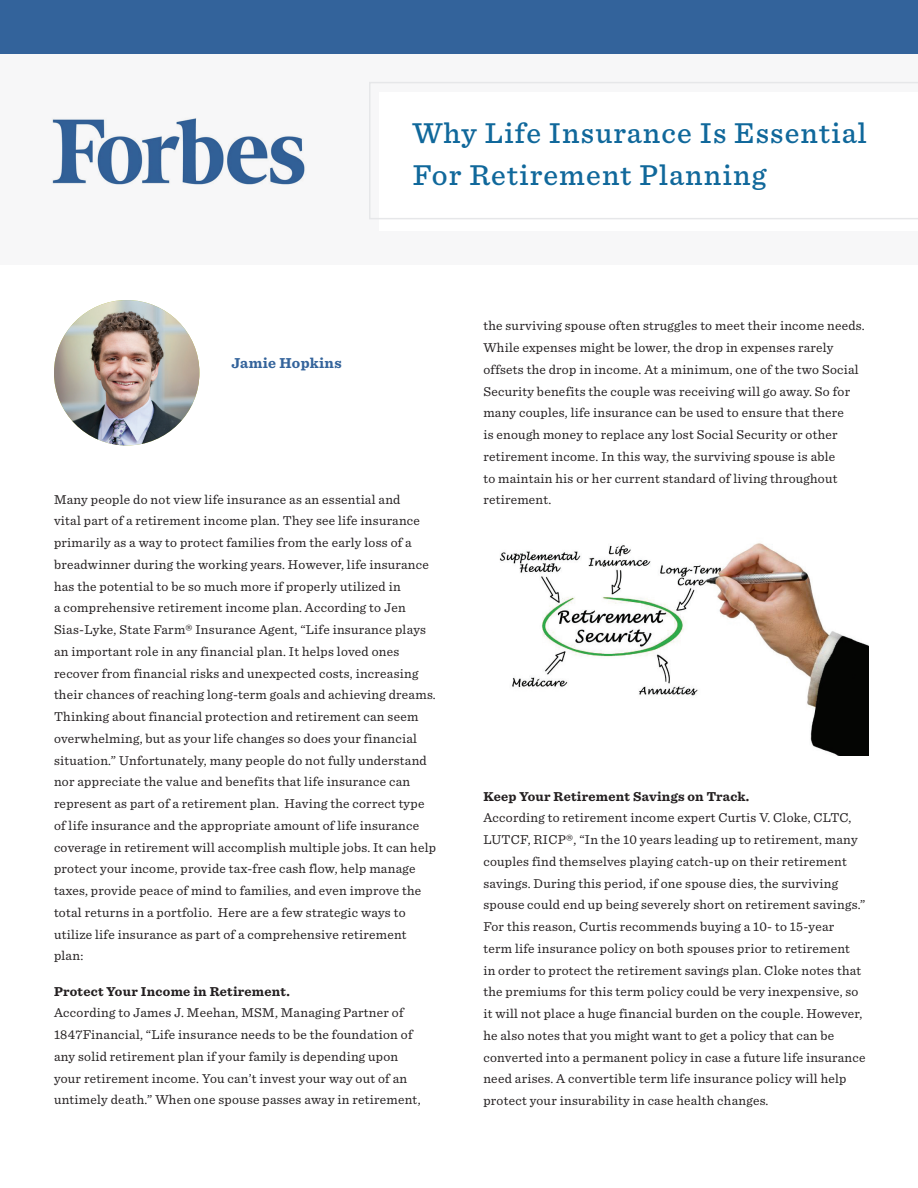
<style>
.page{position:relative;width:918px;height:1188px;background:#fff}
.page>*{position:absolute;margin:0;border:0;box-sizing:border-box;transform-origin:0 0}
.t1{font:500 30px/42px "Sentinel";letter-spacing:.04em;color:#10689b}
.t2{font:700 15px "Sentinel";letter-spacing:.02em;color:#33639b}
.t3{font:13.5px/21.8px "Sentinel";letter-spacing:.02em;color:#231f20}
.t4{font:700 13.5px "Sentinel";letter-spacing:.02em;color:#231f20}
</style>
<div class="page">
<div style="left:0;top:40px;width:918px;height:225px;background:#f7f7f8"></div>
<div style="left:380px;top:93px;width:538px;height:138px;background:#fff"></div>
<svg style="left:369px;top:82px;width:549px;height:137px"></svg>
<div style="left:0;top:0;width:918px;height:54px;background:#33639b"></div>
<img style="left:52px;top:118px;width:253px;height:67px">
<img style="left:54px;top:300px;width:145px;height:146px;border-radius:73px">
<img style="left:499px;top:543px;width:369px;height:212px">
<h1 class="t1" style="left:413px;top:110px;width:456px">Why Life Insurance Is Essential<br>For Retirement Planning</h1>
<p class="t2" style="left:231px;top:351px;width:112px">Jamie Hopkins</p>
<p class="t3" style="left:54px;top:487px;width:384px">Many people do not view life insurance as an essential and<br>vital part of a retirement income plan. They see life insurance primarily as a way to protect families from the early loss of a breadwinner during the working years. However, life insurance has the potential to be so much more if properly utilized in<br>a comprehensive retirement income plan. According to Jen Sias-Lyke, State Farm® Insurance Agent, “Life insurance plays an important role in any financial plan. It helps loved ones recover from financial risks and unexpected costs, increasing their chances of reaching long-term goals and achieving dreams.<br>Thinking about financial protection and retirement can seem overwhelming, but as your life changes so does your financial situation.” Unfortunately, many people do not fully understand nor appreciate the value and benefits that life insurance can represent as part of a retirement plan. Having the correct type of life insurance and the appropriate amount of life insurance coverage in retirement will accomplish multiple jobs. It can help protect your income, provide tax-free cash flow, help manage taxes, provide peace of mind to families, and even improve the total returns in a portfolio. Here are a few strategic ways to utilize life insurance as part of a comprehensive retirement plan:</p>
<p class="t4" style="left:54px;top:980px;width:237px">Protect Your Income in Retirement.</p>
<p class="t3" style="left:54px;top:1001px;width:368px">According to James J. Meehan, MSM, Managing Partner of 1847Financial, “Life insurance needs to be the foundation of any solid retirement plan if your family is depending upon your retirement income. You can’t invest your way out of an untimely death.” When one spouse passes away in retirement,</p>
<p class="t3" style="left:483px;top:314px;width:383px">the surviving spouse often struggles to meet their income needs.<br>While expenses might be lower, the drop in expenses rarely offsets the drop in income. At a minimum, one of the two Social Security benefits the couple was receiving will go away. So for many couples, life insurance can be used to ensure that there<br>is enough money to replace any lost Social Security or other retirement income. In this way, the surviving spouse is able<br>to maintain his or her current standard of living throughout retirement.</p>
<p class="t4" style="left:483px;top:786px;width:267px">Keep Your Retirement Savings on Track.</p>
<p class="t3" style="left:483px;top:806px;width:384px">According to retirement income expert Curtis V. Cloke, CLTC, LUTCF, RICP®, “In the 10 years leading up to retirement, many couples find themselves playing catch-up on their retirement savings. During this period, if one spouse dies, the surviving spouse could end up being severely short on retirement savings.” For this reason, Curtis recommends buying a 10- to 15-year term life insurance policy on both spouses prior to retirement<br>in order to protect the retirement savings plan. Cloke notes that the premiums for this term policy could be very inexpensive, so it will not place a huge financial burden on the couple. However, he also notes that you might want to get a policy that can be converted into a permanent policy in case a future life insurance need arises. A convertible term life insurance policy will help protect your insurability in case health changes.</p>
</div>
